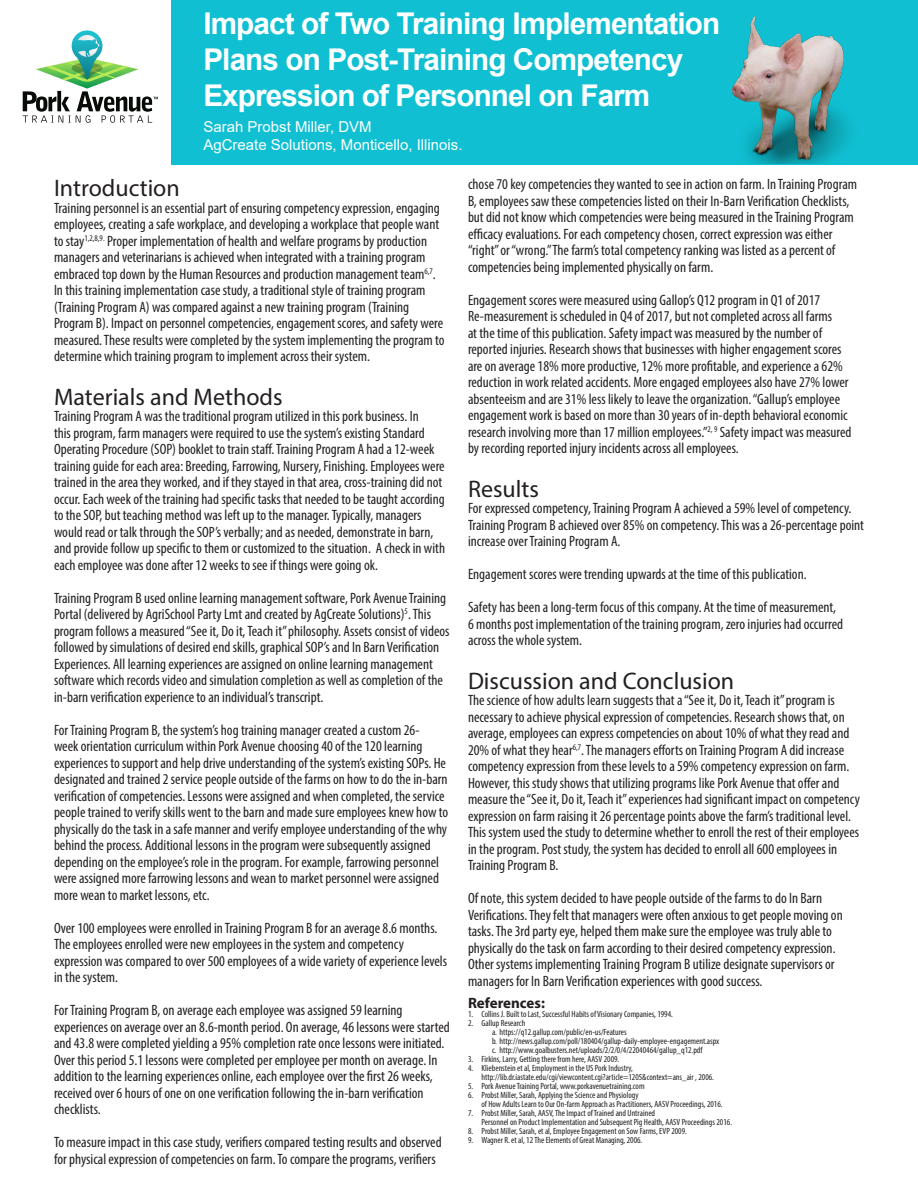
<style>
.page{position:relative;width:918px;height:1188px;background:#fff}
.page>*{position:absolute;margin:0;border:0;box-sizing:border-box;transform-origin:0 0}
.t1{font:700 30px/35.8px "Arial";letter-spacing:-.03em;color:#fff}
.Paragraph_Style_1{font:24px "Myriad Pro";color:#231f20}
.Paragraph_Style_1-2{font:condensed 15px/16.5px "Myriad Pro";color:#231f20}
.t2{font:15px "Arial";color:#fff}
.Paragraph_Style_1-3{font:700 15px "Myriad Pro";color:#231f20}
.Paragraph_Style_1-4{font:condensed 9px/9px "Myriad Pro";color:#231f20}
</style>
<div class="page">
<div style="left:171px;top:0;width:747px;height:165px;background:#10c0d2"></div>
<img style="left:732px;top:16px;width:116px;height:147px">
<svg style="left:23px;top:30px;width:135px;height:93px"></svg>
<p class="t1" style="left:203px;top:6px;width:518px">Impact of Two Training Implementation<br>Plans on Post-Training Competency<br>Expression of Personnel on Farm</p>
<p class="t2" style="left:203px;top:116px;width:170px">Sarah Probst Miller, DVM</p>
<p class="t2" style="left:203px;top:134px;width:261px">AgCreate Solutions, Monticello, Illinois.</p>
<p class="Paragraph_Style_1" style="left:54px;top:173px;width:127px">Introduction</p>
<p class="Paragraph_Style_1-2" style="left:54px;top:199px;width:392px">Training personnel is an essential part of ensuring competency expression, engaging employees, creating a safe workplace, and developing a workplace that people want to stay<sup>1,2,8,9.</sup> Proper implementation of health and welfare programs by production managers and veterinarians is achieved when integrated with a training program embraced top down by the Human Resources and production management team<sup>6,7</sup>.<br>In this training implementation case study, a traditional style of training program (Training Program A) was compared against a new training program (Training Program B). Impact on personnel competencies, engagement scores, and safety were measured. These results were completed by the system implementing the program to determine which training program to implement across their system.</p>
<p class="Paragraph_Style_1" style="left:54px;top:382px;width:230px">Materials and Methods</p>
<p class="Paragraph_Style_1-2" style="left:54px;top:408px;width:393px">Training Program A was the traditional program utilized in this pork business. In<br>this program, farm managers were required to use the system’s existing Standard Operating Procedure (SOP) booklet to train staff. Training Program A had a 12-week training guide for each area: Breeding, Farrowing, Nursery, Finishing. Employees were trained in the area they worked, and if they stayed in that area, cross-training did not occur. Each week of the training had specific tasks that needed to be taught according to the SOP, but teaching method was left up to the manager. Typically, managers would read or talk through the SOP’s verbally; and as needed, demonstrate in barn, and provide follow up specific to them or customized to the situation. A check in with each employee was done after 12 weeks to see if things were going ok.</p>
<p class="Paragraph_Style_1-2" style="left:54px;top:589px;width:397px">Training Program B used online learning management software, Pork Avenue Training Portal (delivered by AgriSchool Party Lmt and created by AgCreate Solutions)<sup>5</sup>. This program follows a measured “See it, Do it, Teach it” philosophy. Assets consist of videos followed by simulations of desired end skills, graphical SOP’s and In Barn Verification Experiences. All learning experiences are assigned on online learning management software which records video and simulation completion as well as completion of the in-barn verification experience to an individual’s transcript.</p>
<p class="Paragraph_Style_1-2" style="left:54px;top:721px;width:396px">For Training Program B, the system’s hog training manager created a custom 26-<br>week orientation curriculum within Pork Avenue choosing 40 of the 120 learning experiences to support and help drive understanding of the system’s existing SOPs. He designated and trained 2 service people outside of the farms on how to do the in-barn verification of competencies. Lessons were assigned and when completed, the service people trained to verify skills went to the barn and made sure employees knew how to physically do the task in a safe manner and verify employee understanding of the why behind the process. Additional lessons in the program were subsequently assigned depending on the employee’s role in the program. For example, farrowing personnel were assigned more farrowing lessons and wean to market personnel were assigned more wean to market lessons, etc.</p>
<p class="Paragraph_Style_1-2" style="left:54px;top:919px;width:395px">Over 100 employees were enrolled in Training Program B for an average 8.6 months.<br>The employees enrolled were new employees in the system and competency expression was compared to over 500 employees of a wide variety of experience levels in the system.</p>
<p class="Paragraph_Style_1-2" style="left:54px;top:1002px;width:397px">For Training Program B, on average each employee was assigned 59 learning experiences on average over an 8.6-month period. On average, 46 lessons were started and 43.8 were completed yielding a 95% completion rate once lessons were initiated.<br>Over this period 5.1 lessons were completed per employee per month on average. In addition to the learning experiences online, each employee over the first 26 weeks, received over 6 hours of one on one verification following the in-barn verification checklists.</p>
<p class="Paragraph_Style_1-2" style="left:54px;top:1134px;width:389px">To measure impact in this case study, verifiers compared testing results and observed for physical expression of competencies on farm. To compare the programs, verifiers</p>
<p class="Paragraph_Style_1-2" style="left:468px;top:176px;width:391px">chose 70 key competencies they wanted to see in action on farm. In Training Program B, employees saw these competencies listed on their In-Barn Verification Checklists, but did not know which competencies were being measured in the Training Program efficacy evaluations. For each competency chosen, correct expression was either “right” or “wrong.” The farm’s total competency ranking was listed as a percent of competencies being implemented physically on farm.</p>
<p class="Paragraph_Style_1-2" style="left:468px;top:292px;width:385px">Engagement scores were measured using Gallop’s Q12 program in Q1 of 2017<br>Re-measurement is scheduled in Q4 of 2017, but not completed across all farms<br>at the time of this publication. Safety impact was measured by the number of reported injuries. Research shows that businesses with higher engagement scores are on average 18% more productive, 12% more profitable, and experience a 62% reduction in work related accidents. More engaged employees also have 27% lower absenteeism and are 31% less likely to leave the organization. “Gallup’s employee engagement work is based on more than 30 years of in-depth behavioral economic research involving more than 17 million employees.”<sup>2,</sup> <sup>9</sup> Safety impact was measured by recording reported injury incidents across all employees.</p>
<p class="Paragraph_Style_1" style="left:468px;top:474px;width:72px">Results</p>
<p class="Paragraph_Style_1-2" style="left:468px;top:500px;width:398px">For expressed competency, Training Program A achieved a 59% level of competency.<br>Training Program B achieved over 85% on competency. This was a 26-percentage point increase over Training Program A.</p>
<p class="Paragraph_Style_1-2" style="left:468px;top:566px;width:340px">Engagement scores were trending upwards at the time of this publication.</p>
<p class="Paragraph_Style_1-2" style="left:468px;top:599px;width:377px">Safety has been a long-term focus of this company. At the time of measurement,<br>6 months post implementation of the training program, zero injuries had occurred across the whole system.</p>
<p class="Paragraph_Style_1" style="left:468px;top:666px;width:268px">Discussion and Conclusion</p>
<p class="Paragraph_Style_1-2" style="left:468px;top:692px;width:393px">The science of how adults learn suggests that a “See it, Do it, Teach it” program is necessary to achieve physical expression of competencies. Research shows that, on average, employees can express competencies on about 10% of what they read and 20% of what they hear<sup>6,7</sup>. The managers efforts on Training Program A did increase competency expression from these levels to a 59% competency expression on farm.<br>However, this study shows that utilizing programs like Pork Avenue that offer and measure the “See it, Do it, Teach it” experiences had significant impact on competency expression on farm raising it 26 percentage points above the farm’s traditional level.<br>This system used the study to determine whether to enroll the rest of their employees in the program. Post study, the system has decided to enroll all 600 employees in Training Program B.</p>
<p class="Paragraph_Style_1-2" style="left:468px;top:890px;width:376px">Of note, this system decided to have people outside of the farms to do In Barn Verifications. They felt that managers were often anxious to get people moving on tasks. The 3rd party eye, helped them make sure the employee was truly able to physically do the task on farm according to their desired competency expression.<br>Other systems implementing Training Program B utilize designate supervisors or managers for In Barn Verification experiences with good success.</p>
<p class="Paragraph_Style_1-3" style="left:468px;top:993px;width:78px">References:</p>
<p class="Paragraph_Style_1-4" style="left:468px;top:1009px;width:206px">1. Collins J. Built to Last, Successful Habits of Visionary Companies, 1994.</p>
<p class="Paragraph_Style_1-4" style="left:468px;top:1018px;width:59px">2. Gallup Research</p>
<p class="Paragraph_Style_1-4" style="left:492px;top:1027px;width:136px">a. https://q12.gallup.com/public/en-us/Features</p>
<p class="Paragraph_Style_1-4" style="left:492px;top:1036px;width:229px">b. http://news.gallup.com/poll/180404/gallup-daily-employee-engagement.aspx</p>
<p class="Paragraph_Style_1-4" style="left:492px;top:1045px;width:212px">c. http://www.goalbusters.net/uploads/2/2/0/4/22040464/gallup_q12.pdf</p>
<p class="Paragraph_Style_1-4" style="left:468px;top:1054px;width:153px">3. Firkins, Larry, Getting there from here, AASV 2009.</p>
<p class="Paragraph_Style_1-4" style="left:482px;top:1063px;width:234px;text-indent:-14px">4. Kliebenstein et al, Employment in the US Pork Industry, http://lib.dr.iastate.edu/cgi/viewcontent.cgi?article=1205&amp;context=ans_air , 2006.</p>
<p class="Paragraph_Style_1-4" style="left:468px;top:1081px;width:178px">5. Pork Avenue Training Portal, www.porkavenuetraining.com</p>
<p class="Paragraph_Style_1-4" style="left:482px;top:1090px;width:243px;text-indent:-14px">6. Probst Miller, Sarah, Applying the Science and Physiology<br>of How Adults Learn to Our On-farm Approach as Practitioners, AASV Proceedings, 2016.</p>
<p class="Paragraph_Style_1-4" style="left:482px;top:1108px;width:252px;text-indent:-14px">7. Probst Miller, Sarah, AASV, The Impact of Trained and Untrained<br>Personnel on Product Implementation and Subsequent Pig Health, AASV Proceedings 2016.</p>
<p class="Paragraph_Style_1-4" style="left:468px;top:1126px;width:220px">8. Probst Miller, Sarah, et al, Employee Engagement on Sow Farms, EVP 2009.</p>
<p class="Paragraph_Style_1-4" style="left:468px;top:1135px;width:176px">9. Wagner R. et al, 12 The Elements of Great Managing, 2006.</p>
</div>
